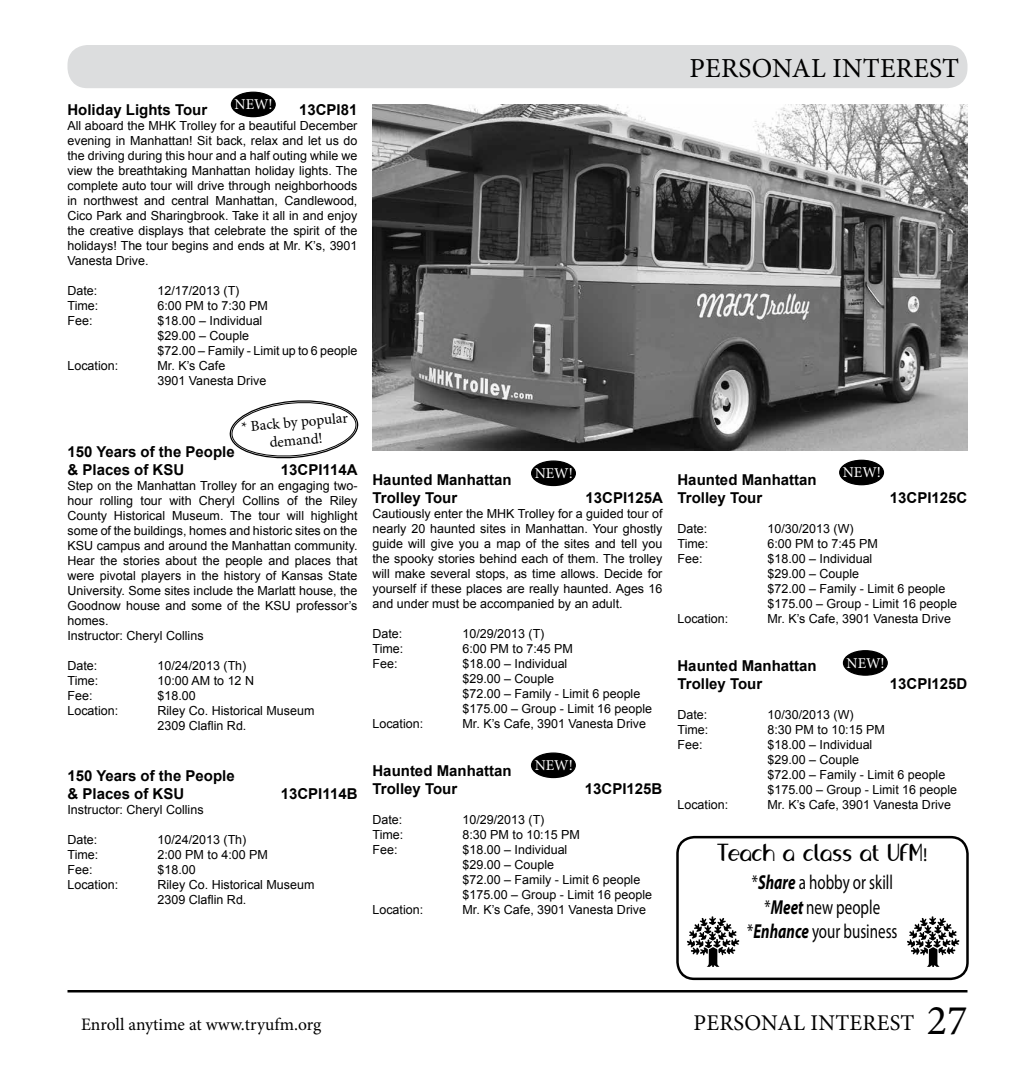
<style>
.page{position:relative;width:1035px;height:1080px;background:#fff}
.page>*{position:absolute;margin:0;border:0;box-sizing:border-box;transform-origin:0 0}
.t1{font:42.5px "Minion Pro";color:#000}
.t2{font:27.5px "Minion Pro";letter-spacing:.01em;color:#000}
.t3{font:22.5px "Minion Pro";letter-spacing:.01em;color:#000}
.t4{font:20.25px/24.2px "Myriad Pro";color:#000;text-align:center;scale:.74 1}
.t5{font:18.75px "Olivia";color:#000}
.t6{font:17.5px "Minion Pro";color:#000}
.t7{font:700 15px/18px "Arial";color:#000}
.t8{font:15px/18px "Minion Pro";color:#000;text-align:center}
.t9{font:15px "Minion Pro";letter-spacing:-.005em;color:#fff}
.t10{font:12.5px/15px "Arial";color:#000}
.s1{font-family:"Myriad Pro"}
.s2{font-weight:700;font-style:italic}
</style>
<div class="page">
<hr style="left:68px;top:990px;width:900px;height:2px;background:#000">
<div style="left:68px;top:45px;width:900px;height:43px;background:#dcddde;border-radius:20px"></div>
<img style="left:372px;top:104px;width:595px;height:347px">
<svg style="left:907px;top:916px;width:53px;height:51px"></svg>
<svg style="left:687px;top:916px;width:53px;height:51px"></svg>
<div style="left:676px;top:836px;width:293px;height:144px;border:2px solid #000;border-radius:17px"></div>
<div style="left:231px;top:92px;width:44px;height:25px;background:#000;border-radius:50%"></div>
<div style="left:231px;top:92px;width:45px;height:25px;border:1px solid #000;border-radius:50%"></div>
<div style="left:532px;top:461px;width:43px;height:24px;background:#000;border-radius:50%"></div>
<div style="left:531px;top:460px;width:45px;height:26px;border:1px solid #000;border-radius:50%"></div>
<div style="left:532px;top:753px;width:43px;height:25px;background:#000;border-radius:50%"></div>
<div style="left:531px;top:752px;width:45px;height:26px;border:1px solid #000;border-radius:50%"></div>
<div style="left:840px;top:460px;width:43px;height:25px;background:#000;border-radius:50%"></div>
<div style="left:839px;top:460px;width:45px;height:25px;border:1px solid #000;border-radius:50%"></div>
<div style="left:843px;top:651px;width:44px;height:24px;background:#000;border-radius:50%"></div>
<div style="left:843px;top:650px;width:45px;height:26px;border:1px solid #000;border-radius:50%"></div>
<svg style="left:229px;top:400px;width:130px;height:59px"></svg>
<p class="t9" style="left:235px;top:94px;width:40px">NEW!</p>
<p class="t7" style="left:68px;top:101px;width:141px">Holiday Lights Tour</p>
<p class="t7" style="left:299px;top:101px;width:60px">13CPI81</p>
<p class="t10" style="left:68px;top:118px;width:292px;text-align:justify">All aboard the MHK Trolley for a beautiful December evening in Manhattan! Sit back, relax and let us do the driving during this hour and a half outing while we view the breathtaking Manhattan holiday lights. The complete auto tour will drive through neighborhoods in northwest and central Manhattan, Candlewood, Cico Park and Sharingbrook. Take it all in and enjoy the creative displays that celebrate the spirit of the holidays! The tour begins and ends at Mr. K’s, 3901<br>Vanesta Drive.</p>
<p class="t10" style="left:68px;top:283px;width:31px">Date:</p>
<p class="t10" style="left:158px;top:283px;width:83px">12/17/2013 (T)</p>
<p class="t10" style="left:68px;top:298px;width:32px">Time:</p>
<p class="t10" style="left:158px;top:298px;width:112px">6:00 PM to 7:30 PM</p>
<p class="t10" style="left:68px;top:313px;width:27px">Fee:</p>
<p class="t10" style="left:158px;top:313px;width:201px">$18.00 – Individual<br>$29.00 – Couple<br>$72.00 – Family - Limit up to 6 people</p>
<p class="t10" style="left:68px;top:358px;width:52px">Location:</p>
<p class="t10" style="left:158px;top:358px;width:110px">Mr. K’s Cafe<br>3901 Vanesta Drive</p>
<p class="t8" style="left:241px;top:418px;width:108px;rotate:-5deg">* Back by popular demand!</p>
<p class="t7" style="left:68px;top:443px;width:169px">150 Years of the People &amp; Places of KSU</p>
<p class="t7" style="left:281px;top:461px;width:78px">13CPI114A</p>
<p class="t10" style="left:68px;top:478px;width:292px">Step on the Manhattan Trolley for an engaging two&shy;hour rolling tour with Cheryl Collins of the Riley County Historical Museum. The tour will highlight some of the buildings, homes and historic sites on the KSU campus and around the Manhattan community.<br>Hear the stories about the people and places that were pivotal players in the history of Kansas State University. Some sites include the Marlatt house, the Goodnow house and some of the KSU professor’s homes.<br>Instructor: Cheryl Collins</p>
<p class="t10" style="left:68px;top:658px;width:31px">Date:</p>
<p class="t10" style="left:158px;top:658px;width:90px">10/24/2013 (Th)</p>
<p class="t10" style="left:68px;top:673px;width:32px">Time:</p>
<p class="t10" style="left:158px;top:673px;width:98px">10:00 AM to 12 N</p>
<p class="t10" style="left:68px;top:688px;width:27px">Fee:</p>
<p class="t10" style="left:158px;top:688px;width:40px">$18.00</p>
<p class="t10" style="left:68px;top:703px;width:52px">Location:</p>
<p class="t10" style="left:158px;top:703px;width:158px">Riley Co. Historical Museum<br>2309 Claflin Rd.</p>
<p class="t7" style="left:68px;top:767px;width:169px">150 Years of the People &amp; Places of KSU</p>
<p class="t7" style="left:281px;top:785px;width:78px">13CPI114B</p>
<p class="t10" style="left:68px;top:802px;width:138px">Instructor: Cheryl Collins</p>
<p class="t10" style="left:68px;top:832px;width:31px">Date:</p>
<p class="t10" style="left:158px;top:832px;width:90px">10/24/2013 (Th)</p>
<p class="t10" style="left:68px;top:847px;width:32px">Time:</p>
<p class="t10" style="left:158px;top:847px;width:112px">2:00 PM to 4:00 PM</p>
<p class="t10" style="left:68px;top:862px;width:27px">Fee:</p>
<p class="t10" style="left:158px;top:862px;width:40px">$18.00</p>
<p class="t10" style="left:68px;top:877px;width:52px">Location:</p>
<p class="t10" style="left:158px;top:877px;width:158px">Riley Co. Historical Museum<br>2309 Claflin Rd.</p>
<h2 class="t2" style="left:689px;top:49px;width:271px">PERSONAL INTEREST</h2>
<p class="t9" style="left:535px;top:463px;width:40px">NEW!</p>
<p class="t7" style="left:372px;top:471px;width:141px">Haunted Manhattan<br>Trolley Tour</p>
<p class="t7" style="left:585px;top:489px;width:79px">13CPI125A</p>
<p class="t10" style="left:372px;top:506px;width:291px;text-align:justify">Cautiously enter the MHK Trolley for a guided tour of nearly 20 haunted sites in Manhattan. Your ghostly guide will give you a map of the sites and tell you the spooky stories behind each of them. The trolley will make several stops, as time allows. Decide for yourself if these places are really haunted. Ages 16 and under must be accompanied by an adult.</p>
<p class="t10" style="left:372px;top:626px;width:31px">Date:</p>
<p class="t10" style="left:462px;top:626px;width:83px">10/29/2013 (T)</p>
<p class="t10" style="left:372px;top:641px;width:32px">Time:</p>
<p class="t10" style="left:462px;top:641px;width:112px">6:00 PM to 7:45 PM</p>
<p class="t10" style="left:372px;top:656px;width:27px">Fee:</p>
<p class="t10" style="left:462px;top:656px;width:191px">$18.00 – Individual<br>$29.00 – Couple<br>$72.00 – Family - Limit 6 people $175.00 – Group - Limit 16 people</p>
<p class="t10" style="left:372px;top:716px;width:52px">Location:</p>
<p class="t10" style="left:462px;top:716px;width:185px">Mr. K’s Cafe, 3901 Vanesta Drive</p>
<p class="t7" style="left:372px;top:762px;width:141px">Haunted Manhattan<br>Trolley Tour</p>
<p class="t9" style="left:535px;top:755px;width:40px">NEW!</p>
<p class="t7" style="left:585px;top:780px;width:79px">13CPI125B</p>
<p class="t10" style="left:372px;top:812px;width:31px">Date:</p>
<p class="t10" style="left:462px;top:812px;width:83px">10/29/2013 (T)</p>
<p class="t10" style="left:372px;top:827px;width:32px">Time:</p>
<p class="t10" style="left:462px;top:827px;width:119px">8:30 PM to 10:15 PM</p>
<p class="t10" style="left:372px;top:842px;width:27px">Fee:</p>
<p class="t10" style="left:462px;top:842px;width:191px">$18.00 – Individual<br>$29.00 – Couple<br>$72.00 – Family - Limit 6 people $175.00 – Group - Limit 16 people</p>
<p class="t10" style="left:372px;top:902px;width:52px">Location:</p>
<p class="t10" style="left:462px;top:902px;width:185px">Mr. K’s Cafe, 3901 Vanesta Drive</p>
<p class="t7" style="left:678px;top:471px;width:141px">Haunted Manhattan<br>Trolley Tour</p>
<p class="t9" style="left:843px;top:462px;width:40px">NEW!</p>
<p class="t7" style="left:890px;top:489px;width:79px">13CPI125C</p>
<p class="t10" style="left:678px;top:521px;width:31px">Date:</p>
<p class="t10" style="left:768px;top:521px;width:88px">10/30/2013 (W)</p>
<p class="t10" style="left:678px;top:536px;width:32px">Time:</p>
<p class="t10" style="left:768px;top:536px;width:112px">6:00 PM to 7:45 PM</p>
<p class="t10" style="left:678px;top:551px;width:27px">Fee:</p>
<p class="t10" style="left:768px;top:551px;width:191px">$18.00 – Individual<br>$29.00 – Couple<br>$72.00 – Family - Limit 6 people $175.00 – Group - Limit 16 people</p>
<p class="t10" style="left:678px;top:611px;width:52px">Location:</p>
<p class="t10" style="left:768px;top:611px;width:185px">Mr. K’s Cafe, 3901 Vanesta Drive</p>
<p class="t7" style="left:678px;top:657px;width:141px">Haunted Manhattan<br>Trolley Tour</p>
<p class="t9" style="left:847px;top:653px;width:40px">NEW!</p>
<p class="t7" style="left:890px;top:675px;width:79px">13CPI125D</p>
<p class="t10" style="left:678px;top:707px;width:31px">Date:</p>
<p class="t10" style="left:768px;top:707px;width:88px">10/30/2013 (W)</p>
<p class="t10" style="left:678px;top:722px;width:32px">Time:</p>
<p class="t10" style="left:768px;top:722px;width:119px">8:30 PM to 10:15 PM</p>
<p class="t10" style="left:678px;top:737px;width:27px">Fee:</p>
<p class="t10" style="left:768px;top:737px;width:191px">$18.00 – Individual<br>$29.00 – Couple<br>$72.00 – Family - Limit 6 people $175.00 – Group - Limit 16 people</p>
<p class="t10" style="left:678px;top:797px;width:52px">Location:</p>
<p class="t10" style="left:768px;top:797px;width:185px">Mr. K’s Cafe, 3901 Vanesta Drive</p>
<h3 class="t5" style="left:717px;top:844px;width:211px">Teach a class at UFM<span class="s1">!</span></h3>
<h3 class="t4" style="left:747px;top:870px;width:205px">*<span class="s2">Share</span> a hobby or skill *<span class="s2">Meet</span> new people *<span class="s2">Enhance</span> your business</h3>
<h3 class="t6" style="left:81px;top:1013px;width:242px">Enroll anytime at www.tryufm.org</h3>
<h3 class="t3" style="left:694px;top:1008px;width:222px">PERSONAL INTEREST</h3>
<h1 class="t1" style="left:927px;top:992px;width:42px">27</h1>
</div>
